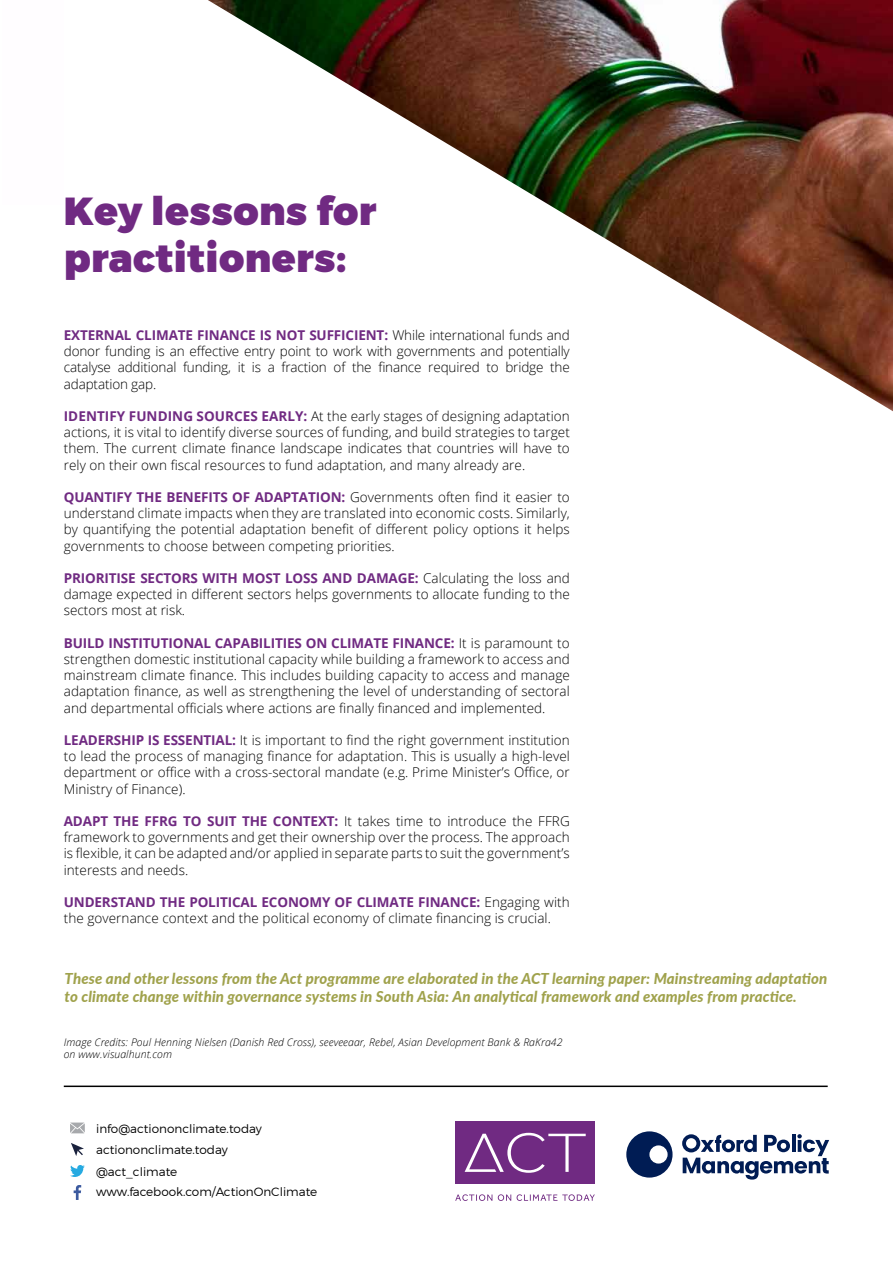
<style>
.page{position:relative;width:893px;height:1263px;background:#fff}
.page>*{position:absolute;margin:0;border:0;box-sizing:border-box;transform-origin:0 0}
.t1{font:900 39px/46.8px "Montserrat";letter-spacing:.01em;color:#702a82}
.t2{font:italic 800 15px/18px "Lato";letter-spacing:.01em;color:#a0a24c}
.t3{font:300 13.5px/16.2px "Open Sans";letter-spacing:.005em;color:#000;text-align:justify}
.t4{font:300 12px/21.5px "Montserrat";color:#000}
.t5{font:italic 300 10.5px/12.6px "Open Sans";letter-spacing:.01em;color:#000}
.s1{font-weight:700;color:#702a82}
</style>
<div class="page">
<img style="left:208px;top:0;width:685px;height:411px">
<svg style="left:455px;top:1194px;width:140px;height:7px"></svg>
<div style="left:455px;top:1121px;width:139px;height:63px;background:#702a82"></div>
<svg style="left:465px;top:1133px;width:121px;height:40px"></svg>
<svg style="left:70px;top:1165px;width:15px;height:12px"></svg>
<svg style="left:74px;top:1185px;width:7px;height:15px"></svg>
<svg style="left:71px;top:1143px;width:13px;height:13px"></svg>
<svg style="left:70px;top:1122px;width:15px;height:11px"></svg>
<hr style="left:64px;top:1085px;width:764px;height:2px;background:#000">
<svg style="left:626px;top:1131px;width:46px;height:46px"></svg>
<svg style="left:682px;top:1134px;width:147px;height:45px"></svg>
<h1 class="t1" style="left:64px;top:189px;width:314px">Key lessons for practitioners:</h1>
<p class="t3" style="left:64px;top:326px;width:508px"><span class="s1">EXTERNAL CLIMATE FINANCE IS NOT SUFFICIENT:</span> While international funds and donor funding is an effective entry point to work with governments and potentially catalyse additional funding, it is a fraction of the finance required to bridge the adaptation gap.</p>
<p class="t3" style="left:64px;top:407px;width:508px"><span class="s1">IDENTIFY FUNDING SOURCES EARLY:</span> At the early stages of designing adaptation actions, it is vital to identify diverse sources of funding, and build strategies to target them. The current climate finance landscape indicates that countries will have to rely on their own fiscal resources to fund adaptation, and many already are.</p>
<p class="t3" style="left:64px;top:488px;width:508px"><span class="s1">QUANTIFY THE BENEFITS OF ADAPTATION:</span> Governments often find it easier to understand climate impacts when they are translated into economic costs. Similarly, by quantifying the potential adaptation benefit of different policy options it helps governments to choose between competing priorities.</p>
<p class="t3" style="left:64px;top:569px;width:508px"><span class="s1">PRIORITISE SECTORS WITH MOST LOSS AND DAMAGE:</span> Calculating the loss and damage expected in different sectors helps governments to allocate funding to the sectors most at risk.</p>
<p class="t3" style="left:64px;top:634px;width:508px"><span class="s1">BUILD INSTITUTIONAL CAPABILITIES ON CLIMATE FINANCE:</span> It is paramount to strengthen domestic institutional capacity while building a framework to access and mainstream climate finance. This includes building capacity to access and manage adaptation finance, as well as strengthening the level of understanding of sectoral and departmental officials where actions are finally financed and implemented.</p>
<p class="t3" style="left:64px;top:731px;width:508px"><span class="s1">LEADERSHIP IS ESSENTIAL:</span> It is important to find the right government institution to lead the process of managing finance for adaptation. This is usually a high-level department or office with a cross-sectoral mandate (e.g. Prime Minister’s Office, or Ministry of Finance).</p>
<p class="t3" style="left:64px;top:812px;width:508px"><span class="s1">ADAPT THE FFRG TO SUIT THE CONTEXT:</span> It takes time to introduce the FFRG framework to governments and get their ownership over the process. The approach is flexible, it can be adapted and/or applied in separate parts to suit the government’s interests and needs.</p>
<p class="t3" style="left:64px;top:893px;width:507px"><span class="s1">UNDERSTAND THE POLITICAL ECONOMY OF CLIMATE FINANCE:</span> Engaging with the governance context and the political economy of climate financing is crucial.</p>
<p class="t2" style="left:65px;top:969px;width:764px">These and other lessons from the Act programme are elaborated in the ACT learning paper: Mainstreaming adaptation to climate change within governance systems in South Asia: An analytical framework and examples from practice.</p>
<p class="t5" style="left:64px;top:1035px;width:500px">Image Credits: Poul Henning Nielsen (Danish Red Cross), seeveeaar, Rebel, Asian Development Bank &amp; RaKra42 on www.visualhunt.com</p>
<p class="t4" style="left:96px;top:1118px;width:167px">info@actiononclimate.today actiononclimate.today @act_climate</p>
<p class="t4" style="left:96px;top:1180px;width:223px">www.facebook.com/ActionOnClimate</p>
</div>
